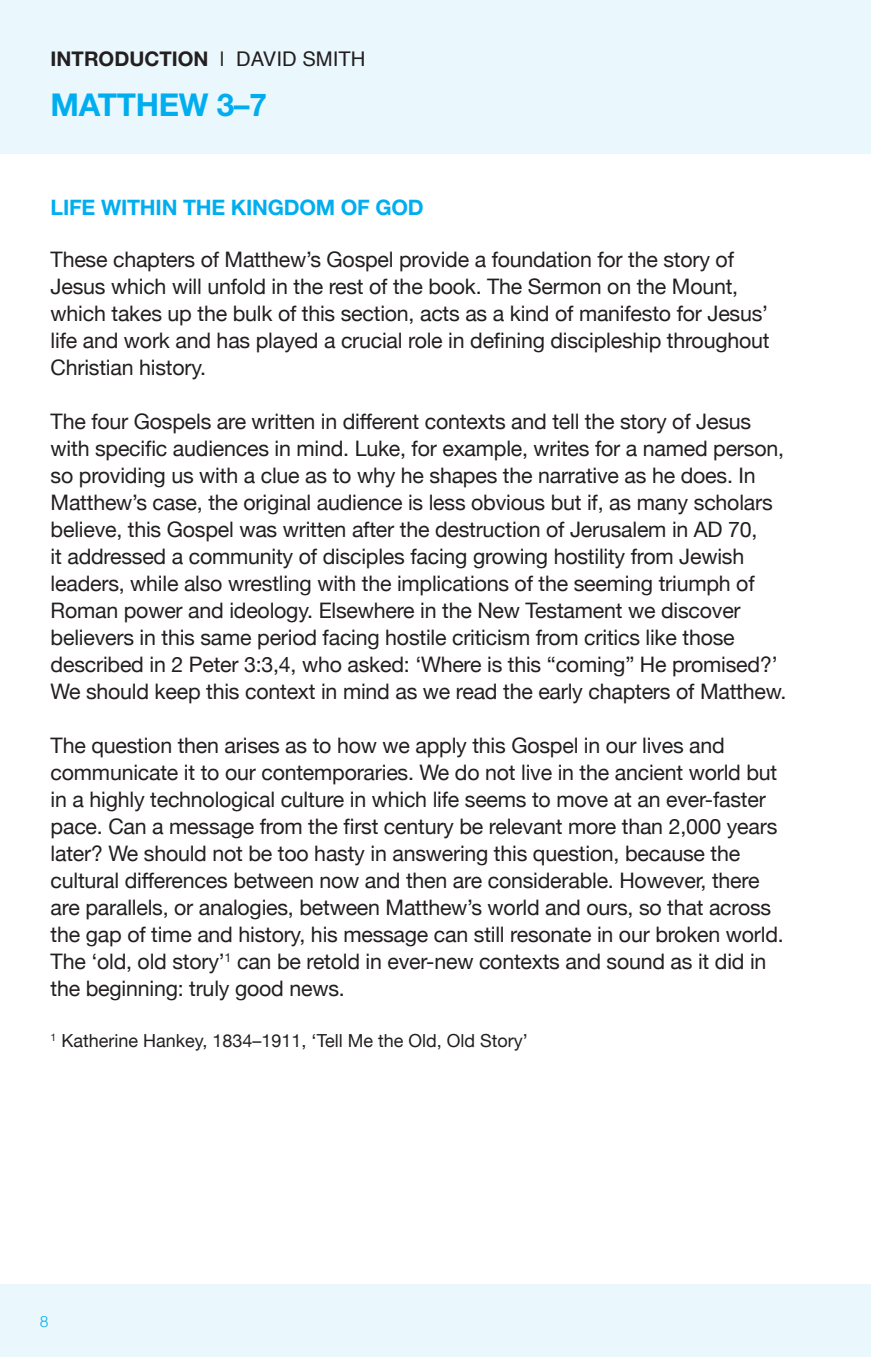
<style>
.page{position:relative;width:871px;height:1357px;background:#fff}
.page>*{position:absolute;margin:0;border:0;box-sizing:border-box;transform-origin:0 0}
.t1{font:700 31.5px "Helvetica Neue";letter-spacing:-.01em;color:#00aeef}
.t2{font:21.38px/27px "Helvetica Neue";letter-spacing:-.01em;color:#231f20}
.t3{font:700 21.38px "Helvetica Neue LT Std";letter-spacing:-.01em;color:#00aeef}
.t4{font:700 20.25px "Helvetica Neue";color:#231f20}
.t5{font:18px "Helvetica Neue";color:#231f20}
.t6{font:300 15.75px "Helvetica";color:#00aeef}
.s1{font-family:"Helvetica";font-weight:400}
</style>
<div class="page">
<div style="left:0;top:1284px;width:871px;height:73px;background:#eaf7fd"></div>
<div style="left:0;top:0;width:871px;height:153px;background:#eaf7fd"></div>
<p class="t4" style="left:51px;top:47px;width:316px">INTRODUCTION <span class="s1">| DAVID SMITH</span></p>
<h1 class="t1" style="left:51px;top:85px;width:218px">MATTHEW 3–7</h1>
<p class="t3" style="left:51px;top:194px;width:374px">LIFE WITHIN THE KINGDOM OF GOD</p>
<p class="t2" style="left:51px;top:247px;width:720px">These chapters of Matthew’s Gospel provide a foundation for the story of Jesus which will unfold in the rest of the book. The Sermon on the Mount, which takes up the bulk of this section, acts as a kind of manifesto for Jesus’ life and work and has played a crucial role in defining discipleship throughout Christian history.</p>
<p class="t2" style="left:51px;top:409px;width:737px">The four Gospels are written in different contexts and tell the story of Jesus with specific audiences in mind. Luke, for example, writes for a named person, so providing us with a clue as to why he shapes the narrative as he does. In Matthew’s case, the original audience is less obvious but if, as many scholars believe, this Gospel was written after the destruction of Jerusalem in AD 70,<br>it addressed a community of disciples facing growing hostility from Jewish leaders, while also wrestling with the implications of the seeming triumph of Roman power and ideology. Elsewhere in the New Testament we discover believers in this same period facing hostile criticism from critics like those described in 2 Peter 3:3,4, who asked: ‘Where is this “coming” He promised?’ We should keep this context in mind as we read the early chapters of Matthew.</p>
<p class="t2" style="left:51px;top:733px;width:734px">The question then arises as to how we apply this Gospel in our lives and communicate it to our contemporaries. We do not live in the ancient world but in a highly technological culture in which life seems to move at an ever-faster pace. Can a message from the first century be relevant more than 2,000 years later? We should not be too hasty in answering this question, because the cultural differences between now and then are considerable. However, there are parallels, or analogies, between Matthew’s world and ours, so that across the gap of time and history, his message can still resonate in our broken world.<br>The ‘old, old story’<sup>1</sup> can be retold in ever-new contexts and sound as it did in the beginning: truly good news.</p>
<p class="t5" style="left:51px;top:1028px;width:479px"><sup>1</sup> Katherine Hankey, 1834–1911, ‘Tell Me the Old, Old Story’</p>
<p class="t6" style="left:40px;top:1307px;width:10px">8</p>
</div>
